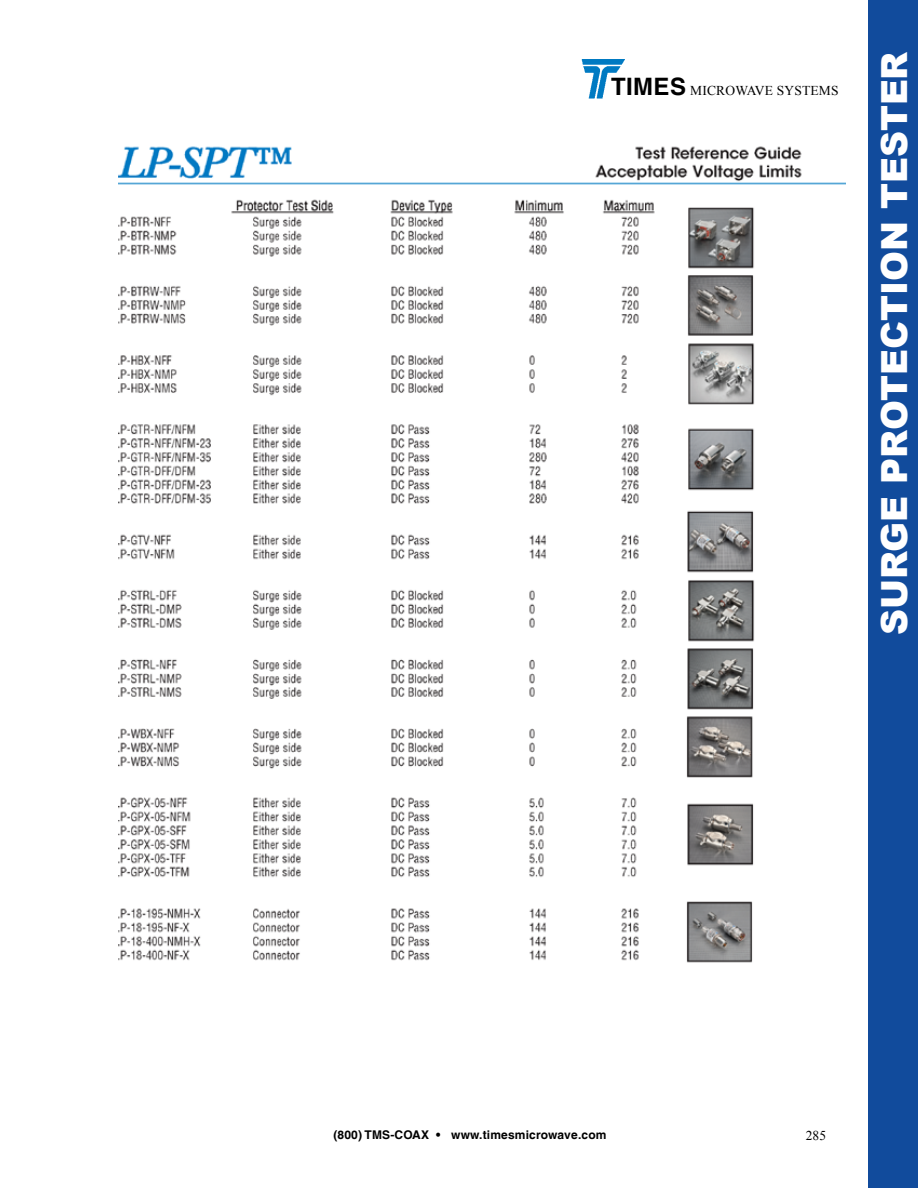
<style>
.page{position:relative;width:918px;height:1188px;background:#fff}
.page>*{position:absolute;margin:0;border:0;box-sizing:border-box;transform-origin:0 0}
.t1{font:900 36px "Arial";color:#fff}
.t2{font:13.5px "Times New Roman";letter-spacing:.01em;color:#000}
.t3{font:700 12px "Helvetica LT";letter-spacing:.015em;color:#000}
.s1{font-family:"Helvetica LT";font-weight:700;font-size:24px}
</style>
<div class="page">
<img style="left:582px;top:59px;width:43px;height:39px">
<div style="left:868px;top:0;width:50px;height:1188px;background:#114b9c"></div>
<img style="left:119px;top:146px;width:727px;height:817px">
<p class="t2" style="left:611px;top:81px;width:229px"><span class="s1">TIMES</span> MICROWAVE SYSTEMS</p>
<h1 class="t1" style="left:868px;top:635px;width:585px;rotate:-90deg">SURGE PROTECTION TESTER</h1>
<p class="t3" style="left:333px;top:1128px;width:275px">(800) TMS-COAX • www.timesmicrowave.com</p>
<p class="t2" style="left:806px;top:1126px;width:22px">285</p>
</div>
